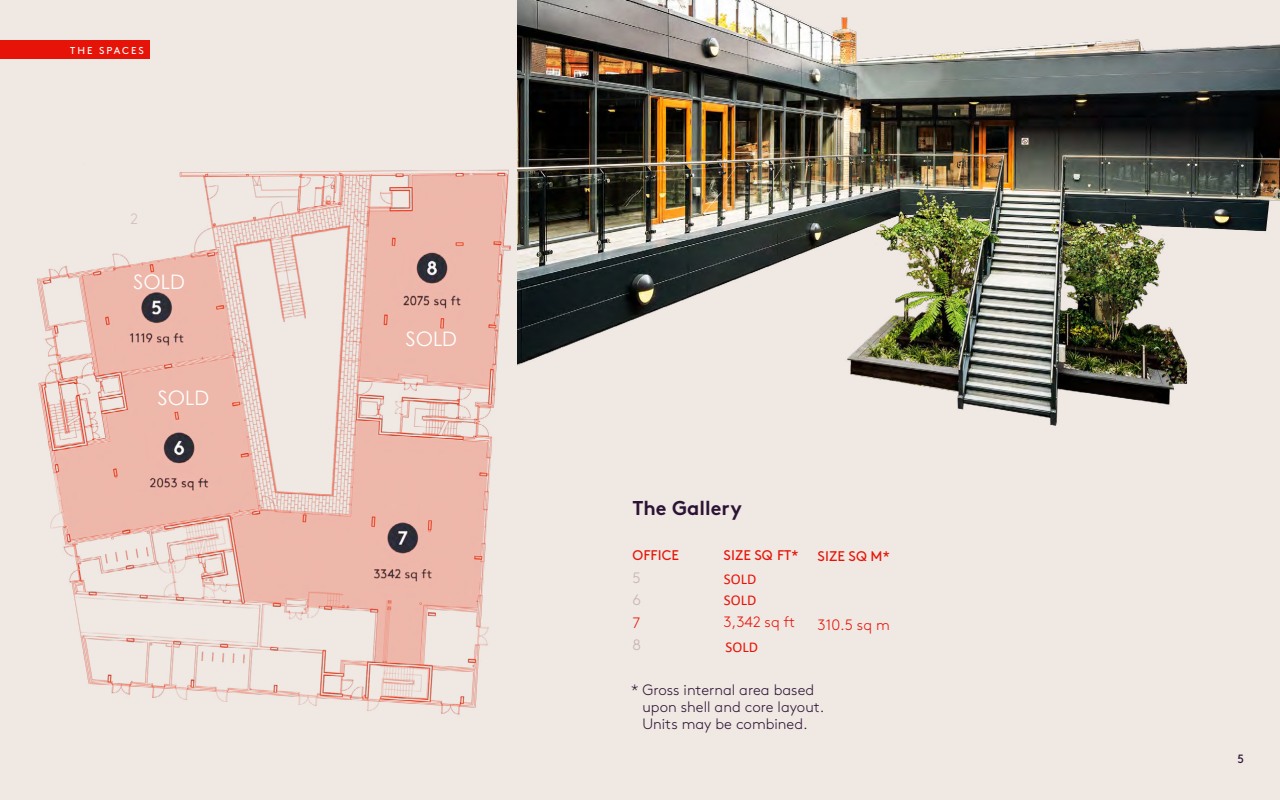
<style>
.page{position:relative;width:1280px;height:800px;background:#f0e8e3}
.page>*{position:absolute;margin:0;border:0;box-sizing:border-box;transform-origin:0 0}
.t1{font:20px "Century Gothic";color:#fffefe}
.t2{font:700 20px "Brown";color:#2c1335}
.t3{font:300 15px/17px "Brown";color:#2c1335}
.t4{font:300 15px "Brown";color:#e61408}
.t5{font:15px/21px "Calibri";color:#e61408}
.t6{font:300 15px/22.4px "Brown";color:#c4b1b0}
.t7{font:300 15px "Brown";color:#cfbfbe}
.t8{font:14px "Brown";letter-spacing:.005em;color:#e61408}
.t9{font:12px "Brown";color:#2c1335}
.t10{font:10px "Brown";letter-spacing:.205em;color:#fff}
</style>
<div class="page">
<img style="left:517px;top:0;width:763px;height:426px">
<img style="left:37px;top:163px;width:541px;height:552px">
<div style="left:0;top:40px;width:150px;height:18px;background:#e61408"></div>
<p class="t10" style="left:70px;top:43px;width:75px">THE SPACES</p>
<p class="t7" style="left:130px;top:208px;width:9px">2</p>
<h1 class="t1" style="left:134px;top:270px;width:53px">SOLD</h1>
<h1 class="t1" style="left:158px;top:385px;width:53px">SOLD</h1>
<h1 class="t1" style="left:406px;top:327px;width:53px">SOLD</h1>
<h1 class="t2" style="left:632px;top:492px;width:111px">The Gallery</h1>
<p class="t8" style="left:633px;top:545px;width:48px">OFFICE</p>
<p class="t6" style="left:632px;top:565px;width:10px">5<br>6</p>
<p class="t4" style="left:632px;top:611px;width:9px">7</p>
<p class="t6" style="left:632px;top:632px;width:10px">8</p>
<p class="t8" style="left:724px;top:545px;width:76px">SIZE SQ FT*</p>
<p class="t5" style="left:724px;top:569px;width:34px">SOLD<br>SOLD</p>
<p class="t4" style="left:724px;top:611px;width:73px">3,342 sq ft</p>
<p class="t5" style="left:726px;top:636px;width:34px">SOLD</p>
<p class="t8" style="left:818px;top:546px;width:74px">SIZE SQ M*</p>
<p class="t4" style="left:818px;top:613px;width:74px">310.5 sq m</p>
<p class="t3" style="left:642px;top:680px;width:183px;text-indent:-11px">* Gross internal area based upon shell and core layout.<br>Units may be combined.</p>
<p class="t9" style="left:1238px;top:749px;width:8px">5</p>
</div>
